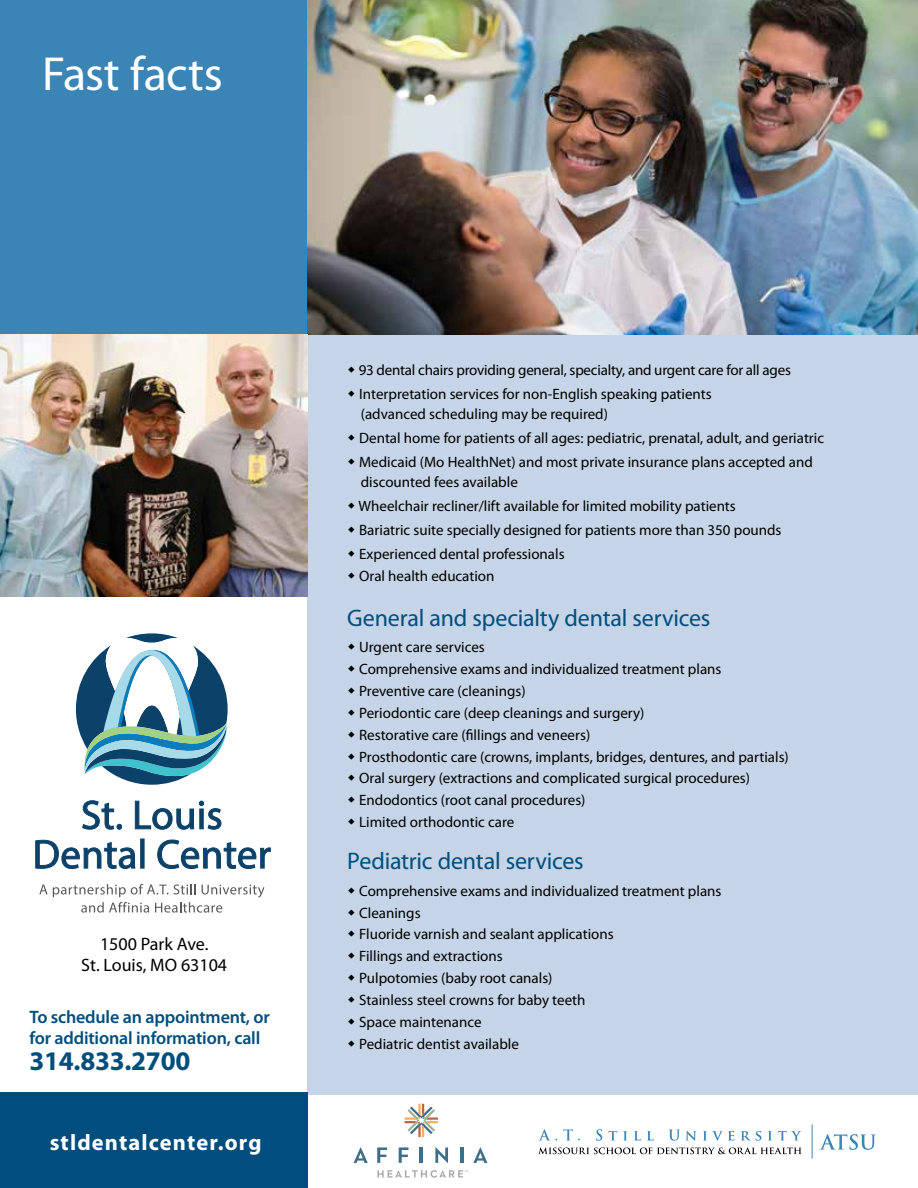
<style>
.page{position:relative;width:918px;height:1188px;background:#fff}
.page>*{position:absolute;margin:0;border:0;box-sizing:border-box;transform-origin:0 0}
.t1{font:48px "Myriad Pro";letter-spacing:-.005em;color:#fff}
.t2{font:700 27px "Myriad Pro";letter-spacing:-.01em;color:#004e7d}
.t3{font:24px "Myriad Pro";letter-spacing:-.01em;color:#004e7d}
.t4{font:700 22.5px "Myriad Pro";letter-spacing:.05em;color:#fff}
.t5{font:600 18px/21px "Myriad Pro";letter-spacing:-.01em;color:#004e7d}
.t6{font:18px/21px "Myriad Pro";color:#000;text-align:center}
.t7{font:15px/21.9px "Myriad Pro";color:#000}
</style>
<div class="page">
<div style="left:0;top:0;width:346px;height:350px;background:#3a84b6"></div>
<div style="left:307px;top:0;width:611px;height:1094px;background:#c5d4e6"></div>
<div style="left:0;top:1093px;width:307px;height:95px;background:#004e7d"></div>
<img style="left:307px;top:0;width:611px;height:335px">
<svg style="left:539px;top:1129px;width:18px;height:11px"></svg>
<svg style="left:563px;top:1129px;width:17px;height:11px"></svg>
<svg style="left:596px;top:1129px;width:6px;height:12px"></svg>
<svg style="left:608px;top:1131px;width:9px;height:9px"></svg>
<svg style="left:623px;top:1131px;width:4px;height:9px"></svg>
<svg style="left:634px;top:1131px;width:7px;height:10px"></svg>
<svg style="left:647px;top:1131px;width:7px;height:10px"></svg>
<svg style="left:668px;top:1129px;width:28px;height:12px"></svg>
<svg style="left:703px;top:1131px;width:31px;height:10px"></svg>
<svg style="left:741px;top:1131px;width:20px;height:10px"></svg>
<svg style="left:768px;top:1131px;width:4px;height:9px"></svg>
<svg style="left:778px;top:1131px;width:23px;height:9px"></svg>
<hr style="left:812px;top:1124px;width:1px;height:35px;background:#3a84b6">
<svg style="left:819px;top:1134px;width:57px;height:16px"></svg>
<svg style="left:539px;top:1147px;width:263px;height:7px"></svg>
<svg style="left:405px;top:1104px;width:33px;height:33px"></svg>
<svg style="left:473px;top:1147px;width:14px;height:16px"></svg>
<svg style="left:354px;top:1147px;width:14px;height:16px"></svg>
<svg style="left:399px;top:1147px;width:10px;height:16px"></svg>
<svg style="left:377px;top:1147px;width:10px;height:16px"></svg>
<hr style="left:420px;top:1147px;width:3px;height:16px;background:#3f6e89">
<svg style="left:435px;top:1147px;width:13px;height:16px"></svg>
<hr style="left:460px;top:1147px;width:3px;height:16px;background:#3f6e89">
<svg style="left:377px;top:1170px;width:91px;height:8px"></svg>
<svg style="left:76px;top:633px;width:152px;height:152px"></svg>
<svg style="left:82px;top:800px;width:40px;height:30px"></svg>
<svg style="left:135px;top:800px;width:87px;height:30px"></svg>
<svg style="left:35px;top:840px;width:101px;height:29px"></svg>
<svg style="left:140px;top:839px;width:4px;height:29px"></svg>
<svg style="left:157px;top:839px;width:114px;height:30px"></svg>
<svg style="left:39px;top:884px;width:225px;height:29px"></svg>
<img style="left:0;top:335px;width:307px;height:261px">
<h1 class="t1" style="left:42px;top:48px;width:182px">Fast facts</h1>
<p class="t6" style="left:81px;top:933px;width:147px">1500 Park Ave.<br>St. Louis, MO 63104</p>
<p class="t5" style="left:29px;top:1007px;width:242px">To schedule an appointment, or for additional information, call</p>
<h2 class="t2" style="left:29px;top:1045px;width:162px">314.833.2700</h2>
<h3 class="t4" style="left:50px;top:1129px;width:213px">stldentalcenter.org</h3>
<p class="t7" style="left:359px;top:359px;width:434px;line-height:24px">93 dental chairs providing general, specialty, and urgent care for all ages<br>Interpretation services for non-English speaking patients</p>
<p class="t7" style="left:359px;top:402px;width:466px;line-height:24px">(advanced scheduling may be required)<br>Dental home for patients of all ages: pediatric, prenatal, adult, and geriatric<br>Medicaid (Mo HealthNet) and most private insurance plans accepted and</p>
<p class="t7" style="left:359px;top:470px;width:424px;line-height:23.7px">discounted fees available<br>Wheelchair recliner/lift available for limited mobility patients Bariatric suite specially designed for patients more than 350 pounds Experienced dental professionals<br>Oral health education</p>
<h3 class="t3" style="left:347px;top:605px;width:365px">General and specialty dental services</h3>
<p class="t7" style="left:359px;top:636px;width:431px">Urgent care services<br>Comprehensive exams and individualized treatment plans Preventive care (cleanings)<br>Periodontic care (deep cleanings and surgery)<br>Restorative care (fillings and veneers)<br>Prosthodontic care (crowns, implants, bridges, dentures, and partials)<br>Oral surgery (extractions and complicated surgical procedures)<br>Endodontics (root canal procedures)<br>Limited orthodontic care</p>
<h3 class="t3" style="left:347px;top:848px;width:238px">Pediatric dental services</h3>
<p class="t7" style="left:359px;top:880px;width:364px">Comprehensive exams and individualized treatment plans<br>Cleanings<br>Fluoride varnish and sealant applications<br>Fillings and extractions<br>Pulpotomies (baby root canals)<br>Stainless steel crowns for baby teeth<br>Space maintenance<br>Pediatric dentist available</p>
</div>
